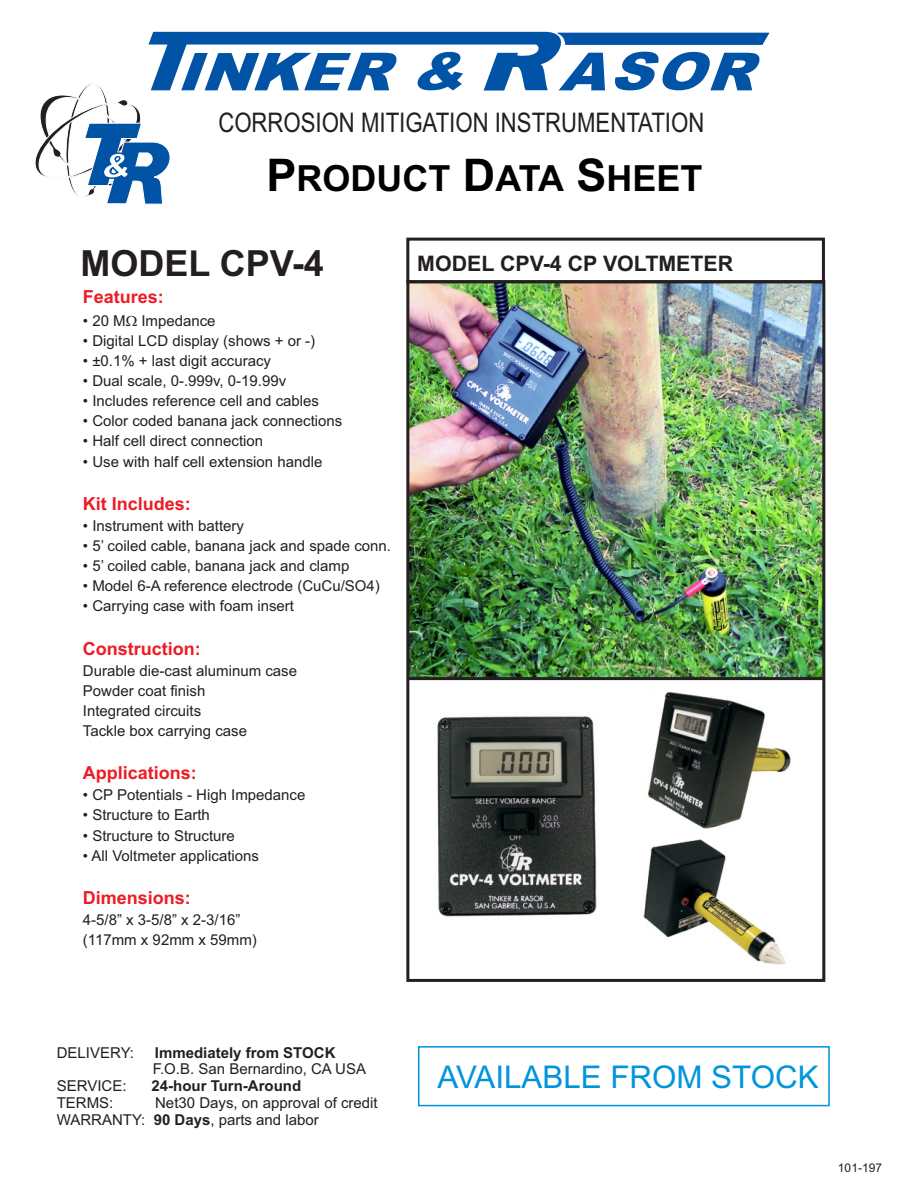
<style>
.page{position:relative;width:918px;height:1188px;background:#fff}
.page>*{position:absolute;margin:0;border:0;box-sizing:border-box;transform-origin:0 0}
.t1{font:italic 900 52.65px "Arial";color:#0053a5;scale:1.13 1}
.t2{font:italic 900 52.5px "Arial";color:#0053a5;scale:1.13 1}
.t3{font:700 36px "Arial";color:#000}
.t4{font:700 36px "Arial";color:#231f20}
.t5{font:31.35px "Arial";color:#0095da}
.t6{font:27px "Arial Narrow";color:#231f20}
.t7{font:700 21.45px "Arial";color:#231f20}
.t8{font:700 18px "Arial";color:#ed1c24}
.t9{font:15px/20.1px "Arial";color:#231f20}
.t10{font:700 15px "Arial";color:#231f20}
.t11{font:12px "Arial";color:#231f20}
.s1{font-size:52.05px}
.s2{font-size:52.35px}
.s3{font-size:45px}
.s4{font-weight:700}
</style>
<div class="page">
<img style="left:437px;top:716px;width:160px;height:201px">
<img style="left:648px;top:691px;width:143px;height:138px">
<img style="left:643px;top:839px;width:143px;height:126px">
<img style="left:410px;top:284px;width:411px;height:393px">
<div style="left:406px;top:280px;width:419px;height:702px;border:3px solid #231f20"></div>
<div style="left:406px;top:238px;width:419px;height:45px;border:3px solid #231f20"></div>
<hr style="left:409px;top:677px;width:414px;height:3px;background:#231f20">
<div style="left:418px;top:1046px;width:412px;height:60px;border:2px solid #0095da"></div>
<svg style="left:35px;top:32px;width:735px;height:172px"></svg>
<h2 class="t2" style="left:343px;top:53px;width:124px">R <span class="s1">&amp;</span></h2>
<h1 class="t1" style="left:559px;top:53px;width:173px">A<span class="s2">S</span><span class="s1">O</span>R</h1>
<h3 class="t6" style="left:218px;top:112px;width:487px">CORROSION MITIGATION INSTRUMENTATION</h3>
<h3 class="t3" style="left:266px;top:164px;width:438px"><span class="s3">P</span>RODUCT <span class="s3">D</span>ATA <span class="s3">S</span>HEET</h3>
<h3 class="t4" style="left:80px;top:250px;width:245px">MODEL CPV-4</h3>
<h3 class="t7" style="left:417px;top:256px;width:318px">MODEL CPV-4 CP VOLTMETER</h3>
<p class="t8" style="left:83px;top:290px;width:83px">Features:</p>
<p class="t9" style="left:83px;top:312px;width:134px">• 20 M Impedance</p>
<p class="t9" style="left:83px;top:332px;width:234px">• Digital LCD display (shows + or -)</p>
<p class="t9" style="left:83px;top:352px;width:190px">• ±0.1% + last digit accuracy</p>
<p class="t9" style="left:83px;top:372px;width:205px">• Dual scale, 0-.999v, 0-19.99v</p>
<p class="t9" style="left:83px;top:392px;width:238px">• Includes reference cell and cables</p>
<p class="t9" style="left:83px;top:412px;width:261px">• Color coded banana jack connections</p>
<p class="t9" style="left:83px;top:432px;width:182px">• Half cell direct connection</p>
<p class="t9" style="left:83px;top:453px;width:241px">• Use with half cell extension handle</p>
<p class="t8" style="left:83px;top:497px;width:110px">Kit Includes:</p>
<p class="t9" style="left:83px;top:517px;width:163px">• Instrument with battery</p>
<p class="t9" style="left:83px;top:537px;width:310px">• 5’ coiled cable, banana jack and spade conn.</p>
<p class="t9" style="left:83px;top:557px;width:268px">• 5’ coiled cable, banana jack and clamp</p>
<p class="t9" style="left:83px;top:577px;width:299px">• Model 6-A reference electrode (CuCu/SO4)</p>
<p class="t9" style="left:83px;top:597px;width:213px">• Carrying case with foam insert</p>
<p class="t8" style="left:83px;top:642px;width:119px">Construction:</p>
<p class="t9" style="left:83px;top:662px;width:216px">Durable die-cast aluminum case<br>Powder coat finish<br>Integrated circuits<br>Tackle box carrying case</p>
<p class="t8" style="left:83px;top:766px;width:116px">Applications:</p>
<p class="t9" style="left:83px;top:786px;width:224px">• CP Potentials - High Impedance</p>
<p class="t9" style="left:83px;top:807px;width:128px">• Structure to Earth</p>
<p class="t9" style="left:83px;top:827px;width:153px">• Structure to Structure</p>
<p class="t9" style="left:83px;top:847px;width:178px">• All Voltmeter applications</p>
<p class="t8" style="left:83px;top:891px;width:110px">Dimensions:</p>
<p class="t9" style="left:83px;top:911px;width:175px">4-5/8” x 3-5/8” x 2-3/16” (117mm x 92mm x 59mm)</p>
<p class="t9" style="left:57px;top:1044px;width:79px">DELIVERY:</p>
<p class="t10" style="left:155px;top:1047px;width:182px">Immediately from STOCK</p>
<p class="t9" style="left:153px;top:1060px;width:215px">F.O.B. San Bernardino, CA USA</p>
<p class="t9" style="left:57px;top:1077px;width:71px">SERVICE:</p>
<p class="t10" style="left:152px;top:1080px;width:151px">24-hour Turn-Around</p>
<p class="t9" style="left:57px;top:1094px;width:58px">TERMS:</p>
<p class="t9" style="left:57px;top:1095px;width:322px;line-height:16.8px;text-indent:98px">Net30 Days, on approval of credit<br>WARRANTY: <span class="s4">90 Days</span>, parts and labor</p>
<h3 class="t5" style="left:437px;top:1065px;width:383px">AVAILABLE FROM STOCK</h3>
<p class="t11" style="left:838px;top:1163px;width:46px">101-197</p>
</div>
